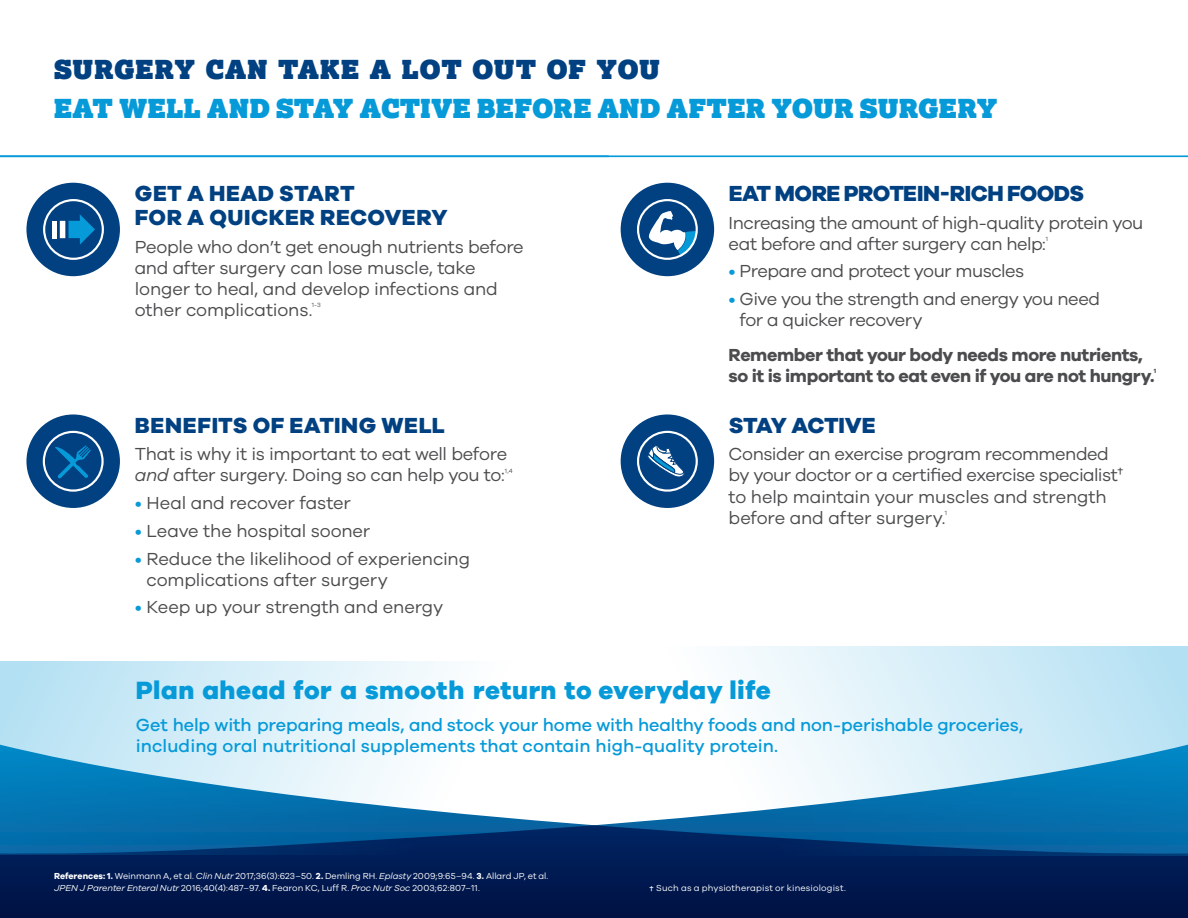
<style>
.page{position:relative;width:1188px;height:918px;background:#fff}
.page>*{position:absolute;margin:0;border:0;box-sizing:border-box;transform-origin:0 0}
.t1{font:26.25px "Lexia Typo Ad";letter-spacing:.015em;color:#069ad9}
.t2{font:26.25px "Lexia Typo Ad";letter-spacing:.035em;color:#014181}
.t3{font:800 25.8px "Galano Grotesque";letter-spacing:.02em;color:#069ad9}
.t4{font:800 22.5px/24px "Galano Grotesque";letter-spacing:.005em;color:#014181}
.t5{font:800 22.5px "Galano Grotesque";letter-spacing:-.02em;color:#014181}
.t6{font:800 22.5px "Galano Grotesque";letter-spacing:.025em;color:#014181}
.t7{font:800 22.5px "Galano Grotesque";letter-spacing:-.015em;color:#014181}
.t8{font:18px/21px "Galano Grotesque";letter-spacing:-.02em;color:#4b4c4d}
.t9{font:500 18px/21px "Galano Grotesque";color:#069ad9}
.t10{font:700 18px/21px "Galano Grotesque";letter-spacing:-.02em;color:#4b4c4d}
.t11{font:9px/11.6px "Galano Grotesque";letter-spacing:.01em;color:#fff}
.t12{font:6.3px "Galano Grotesque";color:#4b4c4d}
.t13{font:700 6.3px "Galano Grotesque";color:#4b4c4d}
.s1{font-style:italic}
.s2{color:#069ad9}
.s3{font-weight:700}
.s4{font-size:13.5px}
</style>
<div class="page">
<svg style="left:0;top:855px;width:1188px;height:63px;background:#00174d"></svg>
<div style="left:26px;top:183px;width:94px;height:93px;background:#014181;border-radius:50%"></div>
<svg style="left:43px;top:199px;width:61px;height:61px"></svg>
<div style="left:60px;top:221px;width:5px;height:17px;background:#fff"></div>
<hr style="left:53px;top:221px;width:4px;height:17px;background:#fff">
<hr style="left:0;top:155px;width:1188px;height:2px;background:#069ad9">
<div style="left:621px;top:414px;width:93px;height:94px;background:#014181;border-radius:50%"></div>
<svg style="left:637px;top:431px;width:61px;height:61px"></svg>
<svg style="left:0;top:646px;width:1188px;height:16px"></svg>
<svg style="left:0;top:662px;width:1188px;height:193px"></svg>
<div style="left:26px;top:414px;width:94px;height:94px;background:#014181;border-radius:50%"></div>
<svg style="left:43px;top:431px;width:61px;height:61px"></svg>
<div style="left:621px;top:183px;width:93px;height:93px;background:#014181;border-radius:50%"></div>
<svg style="left:637px;top:199px;width:61px;height:61px"></svg>
<h1 class="t2" style="left:54px;top:56px;width:608px">SURGERY CAN TAKE A LOT OUT OF YOU</h1>
<h1 class="t1" style="left:54px;top:95px;width:945px">EAT WELL AND STAY ACTIVE BEFORE AND AFTER YOUR SURGERY</h1>
<p class="t4" style="left:135px;top:181px;width:314px">GET A HEAD START<br>FOR A QUICKER RECOVERY</p>
<p class="t8" style="left:135px;top:236px;width:390px">People who don’t get enough nutrients before and after surgery can lose muscle, take longer to heal, and develop infections and other complications.</p>
<p class="t12" style="left:312px;top:301px;width:11px">1-3</p>
<p class="t6" style="left:135px;top:411px;width:311px">BENEFITS OF EATING WELL</p>
<p class="t8" style="left:135px;top:443px;width:374px">That is why it is important to eat well before <span class="s1">and</span> after surgery. Doing so can help you to:</p>
<p class="t12" style="left:505px;top:467px;width:9px">1,4</p>
<p class="t8" style="left:135px;top:492px;width:218px"><span class="s2">•</span> Heal and recover faster</p>
<p class="t8" style="left:135px;top:520px;width:237px"><span class="s2">•</span> Leave the hospital sooner</p>
<p class="t8" style="left:147px;top:548px;width:325px;text-indent:-12px"><span class="s2">•</span> Reduce the likelihood of experiencing complications after surgery</p>
<p class="t8" style="left:135px;top:596px;width:310px"><span class="s2">•</span> Keep up your strength and energy</p>
<p class="t5" style="left:729px;top:179px;width:357px">EAT MORE PROTEIN-RICH FOODS</p>
<p class="t8" style="left:729px;top:212px;width:416px">Increasing the amount of high-quality protein you eat before and after surgery can help:</p>
<p class="t12" style="left:1046px;top:235px;width:4px">1</p>
<p class="t8" style="left:729px;top:260px;width:297px"><span class="s2">•</span> Prepare and protect your muscles</p>
<p class="t8" style="left:740px;top:288px;width:362px;text-indent:-11px"><span class="s2">•</span> Give you the strength and energy you need for a quicker recovery</p>
<p class="t10" style="left:729px;top:344px;width:427px">Remember that your body needs more nutrients, so it is important to eat even if you are not hungry.</p>
<p class="t13" style="left:1154px;top:367px;width:4px">1</p>
<p class="t7" style="left:729px;top:411px;width:148px">STAY ACTIVE</p>
<p class="t8" style="left:729px;top:443px;width:396px">Consider an exercise program recommended by your doctor or a certified exercise specialist† to help maintain your muscles and strength before and after surgery.</p>
<p class="t12" style="left:945px;top:509px;width:4px">1</p>
<h2 class="t3" style="left:136px;top:674px;width:637px">Plan ahead for a smooth return to everyday life</h2>
<p class="t9" style="left:136px;top:714px;width:889px">Get help with preparing meals, and stock your home with healthy foods and non-perishable groceries, including oral nutritional supplements that contain high-quality protein.</p>
<p class="t11" style="left:54px;top:870px;width:496px"><span class="s3">References: 1.</span> Weinmann A, et al. <span class="s1">Clin Nutr</span> 2017;36(3):623–50. <span class="s3">2.</span> Demling RH. <span class="s1">Eplasty</span> 2009;9:65–94. <span class="s3">3.</span> Allard JP, et al.<br><span class="s1">JPEN J Parenter Enteral Nutr</span> 2016;40(4):487–97. <span class="s3">4.</span> Fearon KC, Luff R. <span class="s1">Proc Nutr Soc</span> 2003;62:807–11.</p>
<p class="t11" style="left:649px;top:882px;width:198px"><span class="s4">†</span> Such as a physiotherapist or kinesiologist.</p>
</div>
